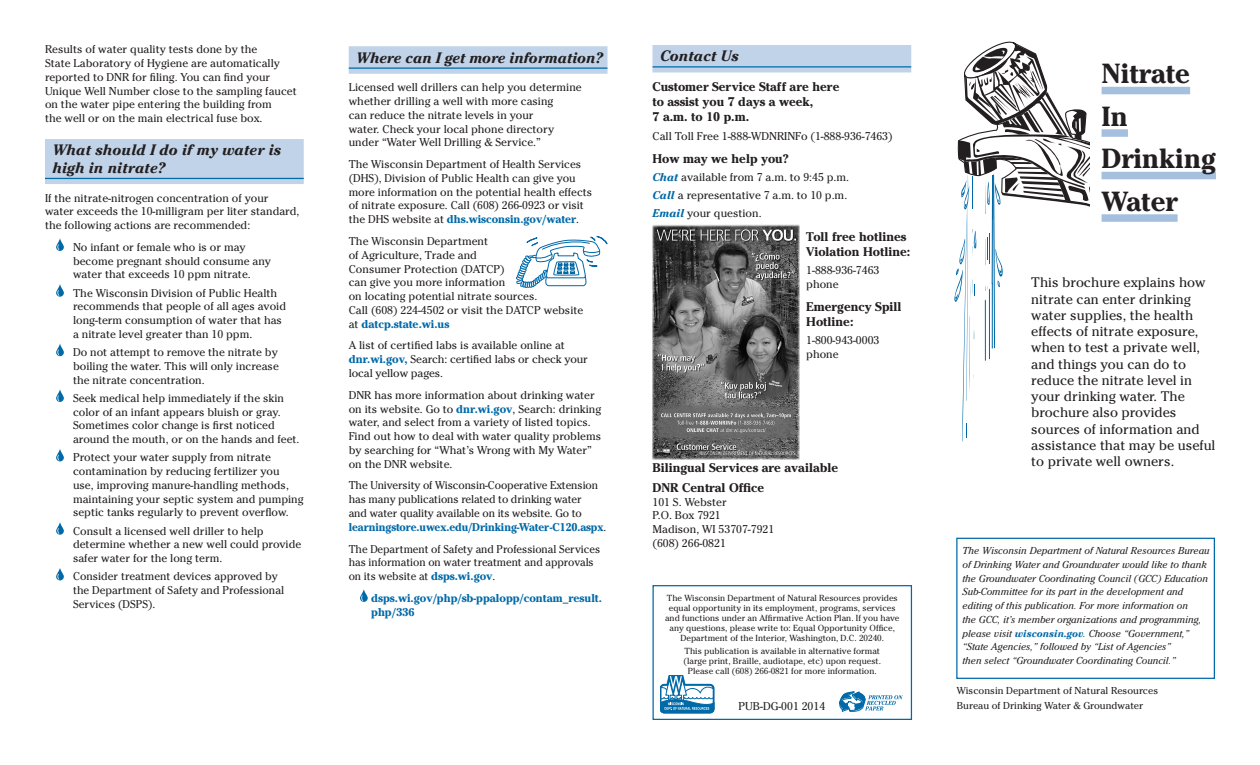
<style>
.page{position:relative;width:1260px;height:765px;background:#fff}
.page>*{position:absolute;margin:0;border:0;box-sizing:border-box;transform-origin:0 0}
.t1{font:700 27.5px "Cheltenham";color:#231f20}
.Subhead_2_2{font:italic 700 15px/17.5px "Cheltenham";color:#231f20}
.Subhead_2{font:italic 700 15px "Cheltenham";letter-spacing:-.01em;color:#231f20}
.Body_text{font:13.75px/16.2px "Cheltenham";color:#231f20}
.Subhead_3{font:700 12.5px/15px "Cheltenham";color:#231f20}
.Body_text-2{font:11.25px/13.8px "Cheltenham";color:#231f20}
.Indent_2{font:11.25px/13.8px "Cheltenham";color:#231f20}
.Body_text-3{font:11.25px/13.8px "Cheltenham";color:#231f20;scale:.96 1}
.Indent_1{font:700 11.25px/13.8px "Cheltenham";color:#0069a8}
.Pub_no{font:11.25px "Cheltenham";color:#231f20}
.Body_text-4{font:italic 10px/13.8px "Cheltenham";color:#231f20}
.Pub_no-2{font:10px/15px "Cheltenham";color:#231f20}
.Body_text-5{font:8.75px/10px "Cheltenham";color:#231f20;text-align:center}
.s1{font-weight:700;color:#0069a8}
.s2{font-weight:700;font-style:italic;color:#0069a8}
</style>
<div class="page">
<div style="left:349px;top:46px;width:259px;height:28px;background:#c0d3e9"></div>
<hr style="left:349px;top:68px;width:259px;height:1px;background:#0069a8">
<svg style="left:360px;top:589px;width:8px;height:13px"></svg>
<svg style="left:361px;top:595px;width:3px;height:6px"></svg>
<div style="left:652px;top:585px;width:260px;height:135px;border:1px solid #0069a8"></div>
<div style="left:956px;top:538px;width:259px;height:141px;border:1px solid #0069a8"></div>
<svg style="left:840px;top:691px;width:63px;height:21px"></svg>
<svg style="left:954px;top:41px;width:136px;height:401px"></svg>
<div style="left:1102px;top:87px;width:88px;height:7px;background:#a4c0de"></div>
<div style="left:1102px;top:129px;width:26px;height:8px;background:#a4c0de"></div>
<div style="left:1102px;top:172px;width:114px;height:7px;background:#a4c0de"></div>
<div style="left:1102px;top:214px;width:76px;height:8px;background:#a4c0de"></div>
<div style="left:45px;top:139px;width:259px;height:45px;background:#c0d3e9"></div>
<hr style="left:45px;top:178px;width:259px;height:1px;background:#0069a8">
<svg style="left:56px;top:238px;width:8px;height:13px"></svg>
<svg style="left:57px;top:244px;width:3px;height:6px"></svg>
<svg style="left:56px;top:284px;width:8px;height:13px"></svg>
<svg style="left:57px;top:290px;width:3px;height:6px"></svg>
<svg style="left:56px;top:343px;width:8px;height:13px"></svg>
<svg style="left:57px;top:350px;width:3px;height:5px"></svg>
<svg style="left:56px;top:389px;width:8px;height:13px"></svg>
<svg style="left:57px;top:395px;width:3px;height:6px"></svg>
<svg style="left:56px;top:448px;width:8px;height:13px"></svg>
<svg style="left:57px;top:455px;width:3px;height:6px"></svg>
<svg style="left:56px;top:522px;width:8px;height:13px"></svg>
<svg style="left:57px;top:528px;width:3px;height:6px"></svg>
<svg style="left:56px;top:567px;width:8px;height:13px"></svg>
<svg style="left:57px;top:574px;width:3px;height:6px"></svg>
<svg style="left:660px;top:675px;width:54px;height:38px"></svg>
<div style="left:652px;top:45px;width:259px;height:27px;background:#c0d3e9"></div>
<hr style="left:652px;top:66px;width:259px;height:2px;background:#0069a8">
<img style="left:652px;top:224px;width:148px;height:236px">
<svg style="left:516px;top:236px;width:92px;height:52px"></svg>
<p class="Body_text-2" style="left:45px;top:43px;width:253px">Results of water quality tests done by the<br>State Laboratory of Hygiene are automatically reported to DNR for filing. You can find your Unique Well Number close to the sampling faucet on the water pipe entering the building from<br>the well or on the main electrical fuse box.</p>
<p class="Subhead_2_2" style="left:52px;top:141px;width:230px">What should I do if my water is high in nitrate?</p>
<p class="Body_text-2" style="left:45px;top:191px;width:256px">If the nitrate-nitrogen concentration of your water exceeds the 10-milligram per liter standard, the following actions are recommended:</p>
<p class="Indent_2" style="left:73px;top:240px;width:199px">No infant or female who is or may become pregnant should consume any water that exceeds 10 ppm nitrate.</p>
<p class="Indent_2" style="left:73px;top:286px;width:215px">The Wisconsin Division of Public Health recommends that people of all ages avoid long-term consumption of water that has a nitrate level greater than 10 ppm.</p>
<p class="Indent_2" style="left:73px;top:345px;width:207px;text-align:justify">Do not attempt to remove the nitrate by boiling the water. This will only increase the nitrate concentration.</p>
<p class="Indent_2" style="left:73px;top:391px;width:228px">Seek medical help immediately if the skin color of an infant appears bluish or gray.<br>Sometimes color change is first noticed around the mouth, or on the hands and feet.</p>
<p class="Indent_2" style="left:73px;top:451px;width:232px">Protect your water supply from nitrate contamination by reducing fertilizer you<br>use, improving manure-handling methods, maintaining your septic system and pumping septic tanks regularly to prevent overflow.</p>
<p class="Indent_2" style="left:73px;top:524px;width:230px">Consult a licensed well driller to help determine whether a new well could provide safer water for the long term.</p>
<p class="Indent_2" style="left:73px;top:570px;width:213px">Consider treatment devices approved by the Department of Safety and Professional<br>Services (DSPS).</p>
<p class="Subhead_2" style="left:356px;top:48px;width:248px">Where can I get more information?</p>
<p class="Body_text-2" style="left:349px;top:81px;width:235px">Licensed well drillers can help you determine whether drilling a well with more casing<br>can reduce the nitrate levels in your<br>water. Check your local phone directory under “Water Well Drilling &amp; Service.”</p>
<p class="Body_text-2" style="left:349px;top:157px;width:245px">The Wisconsin Department of Health Services (DHS), Division of Public Health can give you more information on the potential health effects of nitrate exposure. Call (608) 266-0923 or visit the DHS website at <span class="s1">dhs.wisconsin.gov/water</span>.</p>
<p class="Body_text-2" style="left:349px;top:234px;width:236px">The Wisconsin Department<br>of Agriculture, Trade and<br>Consumer Protection (DATCP)<br>can give you more information<br>on locating potential nitrate sources.<br>Call (608) 224-4502 or visit the DATCP website at <span class="s1">datcp.state.wi.us</span></p>
<p class="Body_text-2" style="left:349px;top:339px;width:241px">A list of certified labs is available online at <span class="s1">dnr.wi.gov,</span> Search: certified labs or check your local yellow pages.</p>
<p class="Body_text-2" style="left:349px;top:388px;width:254px">DNR has more information about drinking water on its website. Go to <span class="s1">dnr.wi.gov</span>, Search: drinking water, and select from a variety of listed topics.<br>Find out how to deal with water quality problems by searching for “What’s Wrong with My Water” on the DNR website.</p>
<p class="Body_text-2" style="left:349px;top:479px;width:259px">The University of Wisconsin-Cooperative Extension has many publications related to drinking water<br>and water quality available on its website. Go to <span class="s1">learningstore.uwex.edu/Drinking-Water-C120.aspx</span>.</p>
<p class="Body_text-3" style="left:349px;top:542px;width:263px">The Department of Safety and Professional Services has information on water treatment and approvals on its website at <span class="s1">dsps.wi.gov</span>.</p>
<p class="Indent_1" style="left:371px;top:591px;width:232px">dsps.wi.gov/php/sb-ppalopp/contam_result. php/336</p>
<p class="Subhead_2" style="left:660px;top:47px;width:80px">Contact Us</p>
<p class="Subhead_3" style="left:652px;top:79px;width:189px">Customer Service Staff are here to assist you 7 days a week,<br>7 a.m. to 10 p.m.</p>
<p class="Body_text-2" style="left:652px;top:129px;width:242px">Call Toll Free 1-888-WDNRINFo (1-888-936-7463)</p>
<p class="Subhead_3" style="left:652px;top:151px;width:138px">How may we help you?</p>
<p class="Body_text-2" style="left:652px;top:170px;width:198px"><span class="s2">Chat</span> available from 7 a.m. to 9:45 p.m.</p>
<p class="Body_text-2" style="left:652px;top:188px;width:196px"><span class="s2">Call</span> a representative 7 a.m. to 10 p.m.</p>
<p class="Body_text-2" style="left:652px;top:207px;width:111px"><span class="s2">Email</span> your question.</p>
<p class="Subhead_3" style="left:806px;top:229px;width:106px">Toll free hotlines<br>Violation Hotline:</p>
<p class="Body_text-2" style="left:806px;top:263px;width:75px">1-888-936-7463 phone</p>
<p class="Subhead_3" style="left:806px;top:299px;width:97px">Emergency Spill<br>Hotline:</p>
<p class="Body_text-2" style="left:806px;top:333px;width:75px">1-800-943-0003 phone</p>
<p class="Subhead_3" style="left:652px;top:460px;width:187px">Bilingual Services are available</p>
<p class="Subhead_3" style="left:652px;top:480px;width:113px">DNR Central Office</p>
<p class="Body_text-2" style="left:652px;top:495px;width:123px">101 S. Webster<br>P.O. Box 7921<br>Madison, WI 53707-7921 (608) 266-0821</p>
<p class="Body_text-5" style="left:665px;top:593px;width:236px">The Wisconsin Department of Natural Resources provides equal opportunity in its employment, programs, services and functions under an Affirmative Action Plan. If you have any questions, please write to: Equal Opportunity Office, Department of the Interior, Washington, D.C. 20240.</p>
<p class="Body_text-5" style="left:684px;top:646px;width:199px">This publication is available in alternative format (large print, Braille, audiotape, etc) upon request.<br>Please call (608) 266-0821 for more information.</p>
<p class="Pub_no" style="left:739px;top:699px;width:88px">PUB-DG-001 2014</p>
<p class="t1" style="left:1102px;top:57px;width:90px">Nitrate</p>
<p class="t1" style="left:1102px;top:99px;width:28px">In</p>
<p class="t1" style="left:1102px;top:142px;width:116px">Drinking</p>
<p class="t1" style="left:1102px;top:184px;width:78px">Water</p>
<p class="Body_text" style="left:1031px;top:275px;width:186px">This brochure explains how nitrate can enter drinking water supplies, the health effects of nitrate exposure, when to test a private well, and things you can do to reduce the nitrate level in your drinking water. The brochure also provides sources of information and assistance that may be useful to private well owners.</p>
<p class="Body_text-4" style="left:962px;top:544px;width:249px">The Wisconsin Department of Natural Resources Bureau of Drinking Water and Groundwater would like to thank the Groundwater Coordinating Council (GCC) Education Sub-Committee for its part in the development and editing of this publication. For more information on<br>the GCC, it’s member organizations and programming, please visit <span class="s1">wisconsin.gov</span>. Choose “Government,” “State Agencies,” followed by “List of Agencies”<br>then select “Groundwater Coordinating Council.”</p>
<p class="Pub_no-2" style="left:957px;top:683px;width:203px">Wisconsin Department of Natural Resources<br>Bureau of Drinking Water &amp; Groundwater</p>
</div>
